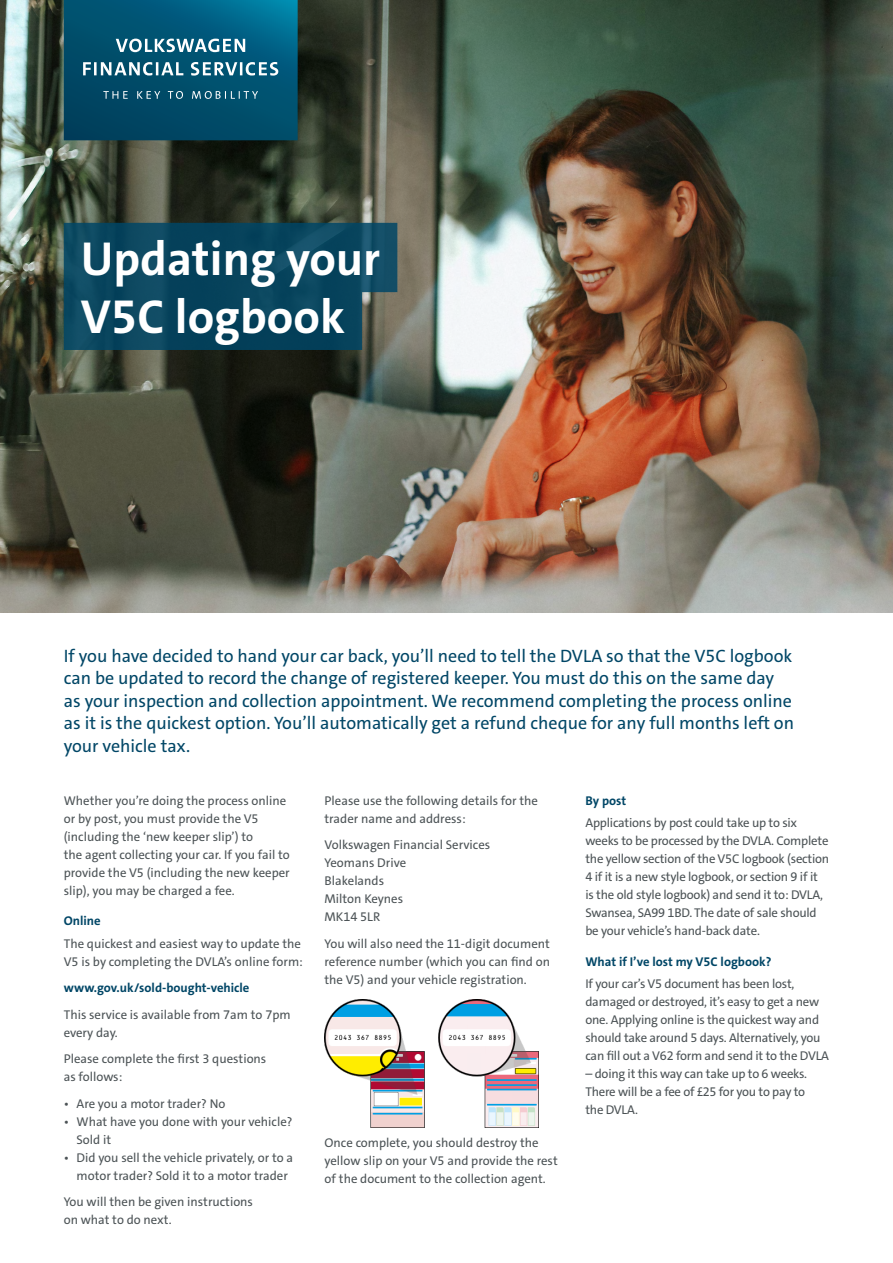
<style>
.page{position:relative;width:893px;height:1263px;background:#fff}
.page>*{position:absolute;margin:0;border:0;box-sizing:border-box;transform-origin:0 0}
.t1{font:700 48px/57.6px "VWAG The Sans";color:#fff}
.t2{font:18px/22.5px "VWAG The Sans";color:#004666}
.t3{font:12.75px/18px "VWAG The Sans";color:#4c5356}
.t4{font:12.75px/18px "VWAG The Sans";letter-spacing:-.02em;color:#4c5356}
.t5{font:700 12.75px "VWAG The Sans";color:#004666}
</style>
<div class="page">
<img style="left:0;top:0;width:893px;height:612px">
<img style="left:325px;top:999px;width:213px;height:128px">
<svg style="left:64px;top:0;width:234px;height:140px;background:#105d7a"></svg>
<svg style="left:64px;top:223px;width:333px;height:127px;background:#0e475e"></svg>
<h1 class="t1" style="left:81px;top:231px;width:301px">Updating your<br>V5C logbook</h1>
<p class="t2" style="left:64px;top:645px;width:732px">If you have decided to hand your car back, you’ll need to tell the DVLA so that the V5C logbook can be updated to record the change of registered keeper. You must do this on the same day as your inspection and collection appointment. We recommend completing the process online as it is the quickest option. You’ll automatically get a refund cheque for any full months left on your vehicle tax.</p>
<p class="t3" style="left:64px;top:791px;width:228px">Whether you’re doing the process online or by post, you must provide the V5 (including the ‘new keeper slip’) to<br>the agent collecting your car. If you fail to provide the V5 (including the new keeper slip), you may be charged a fee.</p>
<p class="t5" style="left:64px;top:913px;width:38px">Online</p>
<p class="t3" style="left:64px;top:934px;width:241px">The quickest and easiest way to update the<br>V5 is by completing the DVLA’s online form:</p>
<p class="t5" style="left:64px;top:980px;width:187px">www.gov.uk/sold-bought-vehicle</p>
<p class="t3" style="left:64px;top:1005px;width:228px">This service is available from 7am to 7pm every day.</p>
<p class="t3" style="left:64px;top:1050px;width:204px">Please complete the first 3 questions as follows:</p>
<p class="t3" style="left:64px;top:1094px;width:163px">• Are you a motor trader? No</p>
<p class="t3" style="left:77px;top:1112px;width:217px;text-indent:-13px">• What have you done with your vehicle?<br>Sold it</p>
<p class="t3" style="left:64px;top:1148px;width:231px;text-align:center">• Did you sell the vehicle privately, or to a motor trader? Sold it to a motor trader</p>
<p class="t3" style="left:64px;top:1193px;width:191px">You will then be given instructions on what to do next.</p>
<p class="t3" style="left:325px;top:791px;width:215px">Please use the following details for the trader name and address:</p>
<p class="t3" style="left:325px;top:836px;width:167px">Volkswagen Financial Services<br>Yeomans Drive<br>Blakelands<br>Milton Keynes<br>MK14 5LR</p>
<p class="t3" style="left:325px;top:934px;width:227px;text-align:justify">You will also need the 11-digit document reference number (which you can find on the V5) and your vehicle registration.</p>
<p class="t3" style="left:325px;top:1133px;width:235px">Once complete, you should destroy the yellow slip on your V5 and provide the rest of the document to the collection agent.</p>
<p class="t5" style="left:585px;top:792px;width:42px">By post</p>
<p class="t3" style="left:585px;top:814px;width:245px">Applications by post could take up to six weeks to be processed by the DVLA. Complete the yellow section of the V5C logbook (section 4 if it is a new style logbook, or section 9 if it is the old style logbook) and send it to: DVLA, Swansea, SA99 1BD. The date of sale should be your vehicle’s hand-back date.</p>
<p class="t5" style="left:585px;top:953px;width:188px">What if I’ve lost my V5C logbook?</p>
<p class="t4" style="left:585px;top:975px;width:245px">If your car’s V5 document has been lost, damaged or destroyed, it’s easy to get a new one. Applying online is the quickest way and should take around 5 days. Alternatively, you can fill out a V62 form and send it to the DVLA</p>
<p class="t4" style="left:585px;top:1065px;width:223px">– doing it this way can take up to 6 weeks.<br>There will be a fee of £25 for you to pay to the DVLA.</p>
</div>
